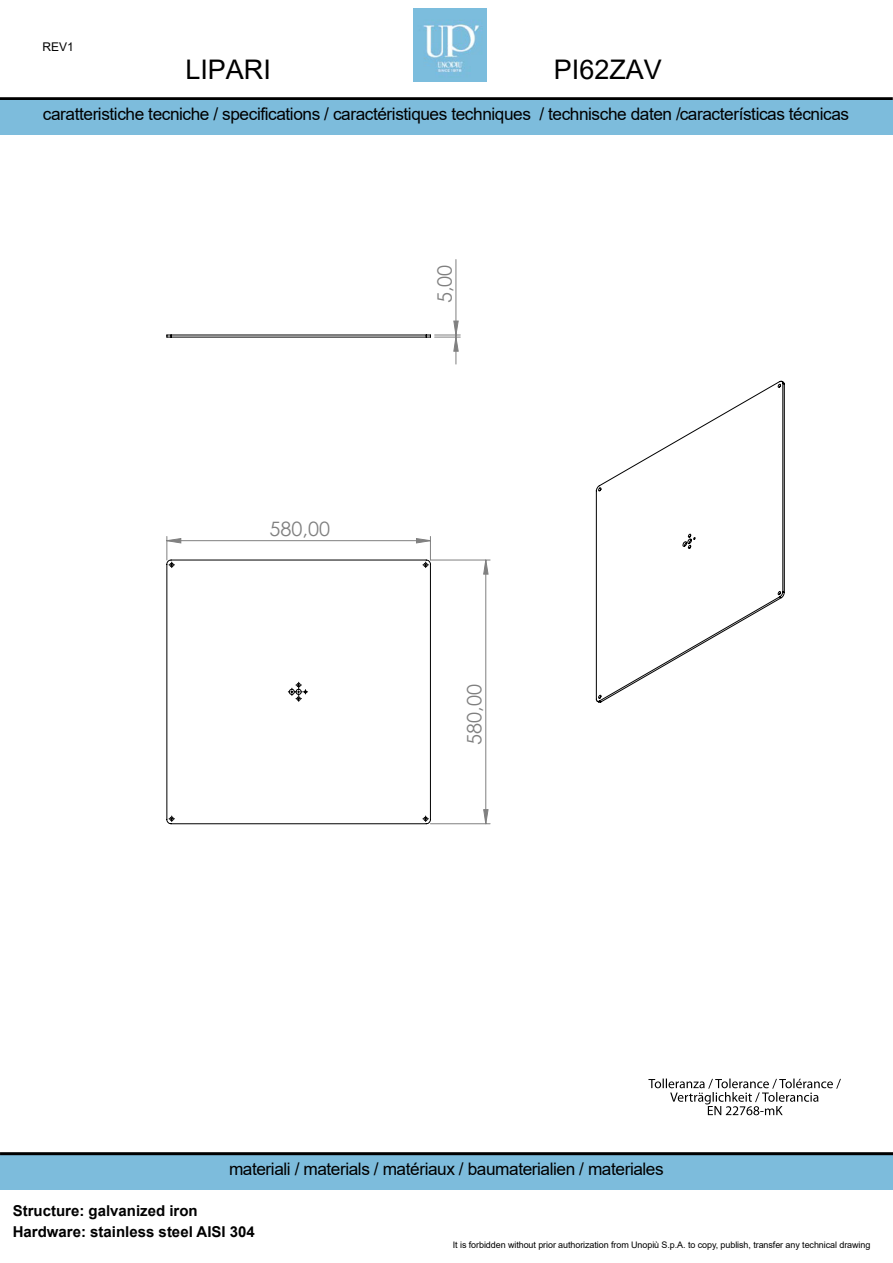
<style>
.page{position:relative;width:893px;height:1263px;background:#fff}
.page>*{position:absolute;margin:0;border:0;box-sizing:border-box;transform-origin:0 0}
.t1{font:27px "Arial";color:#000}
.t2{font:19.8px "Century Gothic";color:#808080}
.t3{font:17.25px "Arial";letter-spacing:-.025em;color:#000}
.t4{font:700 15px/21px "Arial";color:#000}
.t5{font:12px "Arial";color:#000}
.t6{font:9px "Arial";letter-spacing:-.01em;color:#000}
</style>
<div class="page">
<hr style="left:0;top:97px;width:893px;height:3px;background:#000">
<div style="left:0;top:100px;width:893px;height:34px;background:#7dbcdc"></div>
<div style="left:0;top:1155px;width:893px;height:34px;background:#7dbcdc"></div>
<hr style="left:0;top:1152px;width:893px;height:3px;background:#000">
<svg style="left:648px;top:1078px;width:193px;height:37px"></svg>
<img style="left:413px;top:9px;width:73px;height:72px">
<hr style="left:430px;top:560px;width:60px;height:1px;background:#808080">
<hr style="left:430px;top:823px;width:60px;height:1px;background:#808080">
<hr style="left:456px;top:260px;width:1px;height:75px;background:#808080">
<svg style="left:166px;top:321px;width:322px;height:503px"></svg>
<svg style="left:596px;top:381px;width:189px;height:322px"></svg>
<p class="t5" style="left:43px;top:39px;width:33px">REV1</p>
<h1 class="t1" style="left:185px;top:51px;width:87px">LIPARI</h1>
<h1 class="t1" style="left:554px;top:51px;width:110px">PI62ZAV</h1>
<p class="t3" style="left:43px;top:102px;width:808px">caratteristiche tecniche / specifications / caractéristiques techniques / technische daten /características técnicas</p>
<p class="t2" style="left:270px;top:515px;width:62px">580,00</p>
<p class="t2" style="left:431px;top:303px;width:40px;rotate:-90deg">5,00</p>
<p class="t2" style="left:461px;top:745px;width:62px;rotate:-90deg">580,00</p>
<p class="t3" style="left:229px;top:1157px;width:436px">materiali / materials / matériaux / baumaterialien / materiales</p>
<p class="t4" style="left:13px;top:1201px;width:244px">Structure: galvanized iron<br>Hardware: stainless steel AISI 304</p>
<p class="t6" style="left:453px;top:1239px;width:419px">It is forbidden without prior authorization from Unopiù S.p.A. to copy, publish, transfer any technical drawing</p>
</div>
